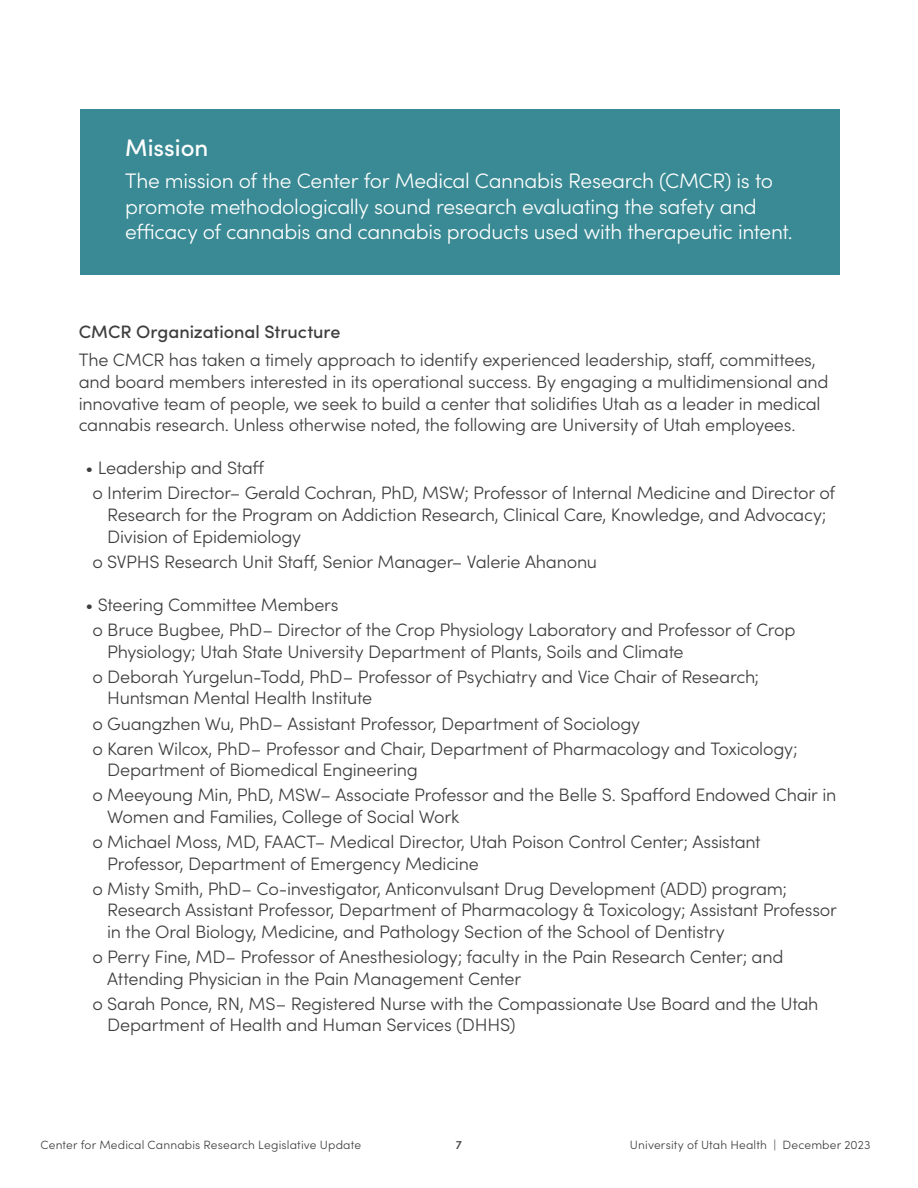
<style>
.page{position:relative;width:918px;height:1188px;background:#fff}
.page>*{position:absolute;margin:0;border:0;box-sizing:border-box;transform-origin:0 0}
.t1{font:500 24px "Sofia Pro";color:#fff}
.t2{font:300 21px/25.2px "Sofia Pro";letter-spacing:-.015em;color:#fff}
.t3{font:300 18px/21.6px "Sofia Pro";letter-spacing:-.015em;color:#3e3e3f}
.t4{font:500 18px "Sofia Pro";color:#3e3e3f}
.t5{font:300 12px "Sofia Pro";letter-spacing:.015em;color:#3e3e3f}
.t6{font:500 12px "Sofia Pro";color:#3e3e3f}
</style>
<div class="page">
<div style="left:80px;top:109px;width:759px;height:166px;background:#398a94"></div>
<p class="t1" style="left:125px;top:130px;width:85px">Mission</p>
<p class="t2" style="left:125px;top:167px;width:669px">The mission of the Center for Medical Cannabis Research (CMCR) is to promote methodologically sound research evaluating the safety and efficacy of cannabis and cannabis products used with therapeutic intent.</p>
<p class="t4" style="left:79px;top:318px;width:263px">CMCR Organizational Structure</p>
<p class="t3" style="left:79px;top:348px;width:751px">The CMCR has taken a timely approach to identify experienced leadership, staff, committees, and board members interested in its operational success. By engaging a multidimensional and innovative team of people, we seek to build a center that solidifies Utah as a leader in medical cannabis research. Unless otherwise noted, the following are University of Utah employees.</p>
<p class="t3" style="left:86px;top:456px;width:180px">• Leadership and Staff</p>
<p class="t3" style="left:107px;top:481px;width:729px;text-indent:-15px">o Interim Director– Gerald Cochran, PhD, MSW; Professor of Internal Medicine and Director of<br>Research for the Program on Addiction Research, Clinical Care, Knowledge, and Advocacy;<br>Division of Epidemiology</p>
<p class="t3" style="left:92px;top:550px;width:506px">o SVPHS Research Unit Staff, Senior Manager– Valerie Ahanonu</p>
<p class="t3" style="left:86px;top:593px;width:255px">• Steering Committee Members</p>
<p class="t3" style="left:107px;top:618px;width:690px;text-indent:-15px">o Bruce Bugbee, PhD– Director of the Crop Physiology Laboratory and Professor of Crop<br>Physiology; Utah State University Department of Plants, Soils and Climate</p>
<p class="t3" style="left:107px;top:665px;width:653px;text-indent:-15px">o Deborah Yurgelun-Todd, PhD– Professor of Psychiatry and Vice Chair of Research;<br>Huntsman Mental Health Institute</p>
<p class="t3" style="left:92px;top:711px;width:549px">o Guangzhen Wu, PhD– Assistant Professor, Department of Sociology</p>
<p class="t3" style="left:107px;top:737px;width:692px;text-indent:-15px">o Karen Wilcox, PhD– Professor and Chair, Department of Pharmacology and Toxicology;<br>Department of Biomedical Engineering</p>
<p class="t3" style="left:107px;top:783px;width:731px;text-indent:-15px">o Meeyoung Min, PhD, MSW– Associate Professor and the Belle S. Spafford Endowed Chair in<br>Women and Families, College of Social Work</p>
<p class="t3" style="left:107px;top:830px;width:655px;text-indent:-15px">o Michael Moss, MD, FAACT– Medical Director, Utah Poison Control Center; Assistant<br>Professor, Department of Emergency Medicine</p>
<p class="t3" style="left:107px;top:877px;width:731px;text-indent:-15px">o Misty Smith, PhD– Co-investigator, Anticonvulsant Drug Development (ADD) program;<br>Research Assistant Professor, Department of Pharmacology &amp; Toxicology; Assistant Professor in the Oral Biology, Medicine, and Pathology Section of the School of Dentistry</p>
<p class="t3" style="left:107px;top:945px;width:678px;text-indent:-15px">o Perry Fine, MD– Professor of Anesthesiology; faculty in the Pain Research Center; and<br>Attending Physician in the Pain Management Center</p>
<p class="t3" style="left:107px;top:992px;width:713px;text-indent:-15px">o Sarah Ponce, RN, MS– Registered Nurse with the Compassionate Use Board and the Utah<br>Department of Health and Human Services (DHHS)</p>
<p class="t5" style="left:40px;top:1136px;width:322px">Center for Medical Cannabis Research Legislative Update</p>
<p class="t6" style="left:456px;top:1136px;width:8px">7</p>
<p class="t5" style="left:630px;top:1136px;width:242px">University of Utah Health | December 2023</p>
</div>
